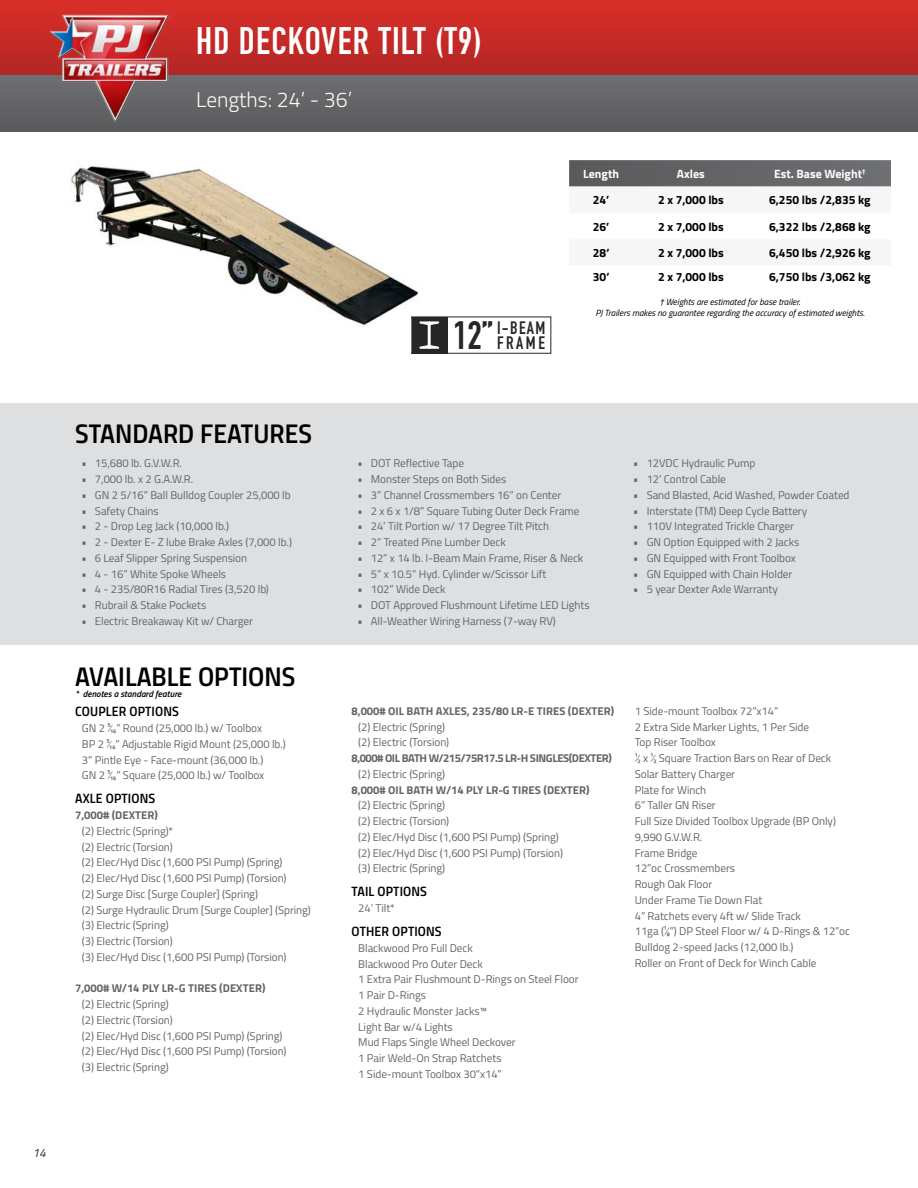
<style>
.page{position:relative;width:918px;height:1188px;background:#fff}
.page>*{position:absolute;margin:0;border:0;box-sizing:border-box;transform-origin:0 0}
.t1{font:700 37.8px "DIN Condensed";letter-spacing:.03em;color:#fff}
.t2{font:27px "Titillium Semibold Upright";color:#000}
.t3{font:300 21.3px "Titillium";color:#fff9f8}
.t4{font:700 17.7px/15.5px "DIN Condensed";letter-spacing:.145em;color:#262626;text-align:right}
.t5{font:13.5px "Titillium Semibold Upright";letter-spacing:.01em;color:#000}
.t6{font:700 12px "Titillium";color:#000}
.t7{font:700 12px "Titillium";color:#fff}
.t8{font:italic 12px "Titillium";color:#262626}
.t9{font:11.25px/15.8px "Titillium";letter-spacing:-.005em;color:#636466}
.t10{font:700 11.25px "Titillium";letter-spacing:.005em;color:#636466}
.t11{font:700 11.25px "Titillium";letter-spacing:-.035em;color:#636466}
.t12{font:italic 9px/10.8px "Titillium";color:#000;text-align:center}
.t13{font:italic 600 9px "Titillium";color:#000}
.s1{font-size:39px}
</style>
<div class="page">
<img style="left:70px;top:166px;width:369px;height:169px">
<div style="left:0;top:74px;width:918px;height:57px;background:#646467"></div>
<div style="left:0;top:0;width:918px;height:74px;background:linear-gradient(to bottom,#db2f29,#b32625)"></div>
<img style="left:47px;top:14px;width:124px;height:108px">
<div style="left:0;top:404px;width:918px;height:241px;background:#dedfe0"></div>
<svg style="left:569px;top:160px;width:322px;height:27px;background:#68686b"></svg>
<svg style="left:412px;top:317px;width:139px;height:37px"></svg>
<h1 class="t1" style="left:196px;top:15px;width:287px">HD DECKOVER TILT (T9)</h1>
<h3 class="t3" style="left:196px;top:84px;width:157px">Lengths: 24’ - 36’</h3>
<h3 class="t4" style="left:453px;top:320px;width:94px">I-BEAM<br><span class="s1">12”</span>FRAME</h3>
<p class="t7" style="left:583px;top:165px;width:37px">Length</p>
<p class="t7" style="left:677px;top:165px;width:29px">Axles</p>
<p class="t7" style="left:774px;top:165px;width:93px">Est. Base Weight<sup>†</sup></p>
<p class="t6" style="left:593px;top:191px;width:18px">24’</p>
<p class="t6" style="left:658px;top:191px;width:67px">2 x 7,000 lbs</p>
<p class="t6" style="left:769px;top:191px;width:103px">6,250 lbs /2,835 kg</p>
<p class="t6" style="left:593px;top:217px;width:18px">26’</p>
<p class="t6" style="left:658px;top:217px;width:67px">2 x 7,000 lbs</p>
<p class="t6" style="left:769px;top:217px;width:103px">6,322 lbs /2,868 kg</p>
<p class="t6" style="left:593px;top:244px;width:18px">28’</p>
<p class="t6" style="left:658px;top:244px;width:67px">2 x 7,000 lbs</p>
<p class="t6" style="left:769px;top:244px;width:103px">6,450 lbs /2,926 kg</p>
<p class="t6" style="left:593px;top:267px;width:18px">30’</p>
<p class="t6" style="left:658px;top:267px;width:67px">2 x 7,000 lbs</p>
<p class="t6" style="left:769px;top:267px;width:103px">6,750 lbs /3,062 kg</p>
<p class="t12" style="left:595px;top:296px;width:271px">† Weights are estimated for base trailer.<br>PJ Trailers makes no guarantee regarding the accuracy of estimated weights.</p>
<h2 class="t2" style="left:75px;top:413px;width:238px">STANDARD FEATURES</h2>
<p class="t9" style="left:81px;top:455px;width:102px">• 15,680 lb. G.V.W.R.</p>
<p class="t9" style="left:81px;top:471px;width:113px">• 7,000 lb. x 2 G.A.W.R.</p>
<p class="t9" style="left:81px;top:486px;width:211px">• GN 2 5/16” Ball Bulldog Coupler 25,000 lb</p>
<p class="t9" style="left:81px;top:502px;width:79px">• Safety Chains</p>
<p class="t9" style="left:81px;top:518px;width:149px">• 2 - Drop Leg Jack (10,000 lb.)</p>
<p class="t9" style="left:81px;top:534px;width:212px">• 2 - Dexter E- Z lube Brake Axles (7,000 lb.)</p>
<p class="t9" style="left:81px;top:549px;width:167px">• 6 Leaf Slipper Spring Suspension</p>
<p class="t9" style="left:81px;top:565px;width:146px">• 4 - 16” White Spoke Wheels</p>
<p class="t9" style="left:81px;top:581px;width:189px">• 4 - 235/80R16 Radial Tires (3,520 lb)</p>
<p class="t9" style="left:81px;top:597px;width:126px">• Rubrail &amp; Stake Pockets</p>
<p class="t9" style="left:81px;top:612px;width:173px">• Electric Breakaway Kit w/ Charger</p>
<h2 class="t2" style="left:75px;top:656px;width:222px">AVAILABLE OPTIONS</h2>
<p class="t13" style="left:75px;top:687px;width:108px">* denotes a standard feature</p>
<p class="t5" style="left:75px;top:701px;width:105px">COUPLER OPTIONS</p>
<p class="t9" style="left:82px;top:720px;width:767px">GN 2 5/16” Round (25,000 lb.) w/ Toolbox BP 2 5/16” Adjustable Rigid Mount (25,000 lb.)<br>3” Pintle Eye - Face-mount (36,000 lb.)<br>GN 2 5/16” Square (25,000 lb.) w/ Toolbox</p>
<p class="t5" style="left:75px;top:788px;width:82px">AXLE OPTIONS</p>
<p class="t10" style="left:75px;top:807px;width:84px">7,000# (DEXTER)</p>
<p class="t9" style="left:82px;top:823px;width:231px">(2) Electric (Spring)*<br>(2) Electric (Torsion)<br>(2) Elec/Hyd Disc (1,600 PSI Pump) (Spring)<br>(2) Elec/Hyd Disc (1,600 PSI Pump) (Torsion)<br>(2) Surge Disc [Surge Coupler] (Spring)<br>(2) Surge Hydraulic Drum [Surge Coupler] (Spring) (3) Electric (Spring)<br>(3) Electric (Torsion)<br>(3) Elec/Hyd Disc (1,600 PSI Pump) (Torsion)</p>
<p class="t10" style="left:75px;top:980px;width:192px">7,000# W/14 PLY LR-G TIRES (DEXTER)</p>
<p class="t9" style="left:82px;top:996px;width:206px">(2) Electric (Spring)<br>(2) Electric (Torsion)<br>(2) Elec/Hyd Disc (1,600 PSI Pump) (Spring) (2) Elec/Hyd Disc (1,600 PSI Pump) (Torsion) (3) Electric (Spring)</p>
<p class="t8" style="left:32px;top:1144px;width:15px">14</p>
<p class="t9" style="left:357px;top:455px;width:108px">• DOT Reflective Tape</p>
<p class="t9" style="left:357px;top:471px;width:151px">• Monster Steps on Both Sides</p>
<p class="t9" style="left:357px;top:486px;width:206px">• 3” Channel Crossmembers 16” on Center</p>
<p class="t9" style="left:357px;top:502px;width:224px">• 2 x 6 x 1/8” Square Tubing Outer Deck Frame</p>
<p class="t9" style="left:357px;top:518px;width:193px">• 24’ Tilt Portion w/ 17 Degree Tilt Pitch</p>
<p class="t9" style="left:357px;top:534px;width:150px">• 2” Treated Pine Lumber Deck</p>
<p class="t9" style="left:357px;top:549px;width:228px">• 12” x 14 lb. I-Beam Main Frame, Riser &amp; Neck</p>
<p class="t9" style="left:357px;top:565px;width:191px">• 5” x 10.5” Hyd. Cylinder w/Scissor Lift</p>
<p class="t9" style="left:357px;top:581px;width:90px">• 102” Wide Deck</p>
<p class="t9" style="left:357px;top:597px;width:234px">• DOT Approved Flushmount Lifetime LED Lights</p>
<p class="t9" style="left:357px;top:612px;width:200px">• All-Weather Wiring Harness (7-way RV)</p>
<p class="t9" style="left:633px;top:455px;width:124px">• 12VDC Hydraulic Pump</p>
<p class="t9" style="left:633px;top:471px;width:94px">• 12’ Control Cable</p>
<p class="t9" style="left:633px;top:486px;width:218px">• Sand Blasted, Acid Washed, Powder Coated</p>
<p class="t9" style="left:633px;top:502px;width:176px">• Interstate (TM) Deep Cycle Battery</p>
<p class="t9" style="left:633px;top:518px;width:162px">• 110V Integrated Trickle Charger</p>
<p class="t9" style="left:633px;top:534px;width:168px">• GN Option Equipped with 2 Jacks</p>
<p class="t9" style="left:633px;top:549px;width:164px">• GN Equipped with Front Toolbox</p>
<p class="t9" style="left:633px;top:565px;width:161px">• GN Equipped with Chain Holder</p>
<p class="t9" style="left:633px;top:581px;width:146px">• 5 year Dexter Axle Warranty</p>
<p class="t10" style="left:352px;top:702px;width:264px">8,000# OIL BATH AXLES, 235/80 LR-E TIRES (DEXTER)</p>
<p class="t9" style="left:358px;top:718px;width:92px">(2) Electric (Spring) (2) Electric (Torsion)</p>
<p class="t11" style="left:352px;top:749px;width:262px">8,000# OIL BATH W/215/75R17.5 LR-H SINGLES(DEXTER)</p>
<p class="t9" style="left:358px;top:765px;width:88px">(2) Electric (Spring)</p>
<p class="t10" style="left:352px;top:781px;width:240px">8,000# OIL BATH W/14 PLY LR-G TIRES (DEXTER)</p>
<p class="t9" style="left:358px;top:797px;width:206px">(2) Electric (Spring)<br>(2) Electric (Torsion)<br>(2) Elec/Hyd Disc (1,600 PSI Pump) (Spring) (2) Elec/Hyd Disc (1,600 PSI Pump) (Torsion) (3) Electric (Spring)</p>
<p class="t5" style="left:352px;top:881px;width:77px">TAIL OPTIONS</p>
<p class="t9" style="left:358px;top:900px;width:38px">24’ Tilt*</p>
<p class="t5" style="left:352px;top:921px;width:92px">OTHER OPTIONS</p>
<p class="t9" style="left:358px;top:939px;width:222px">Blackwood Pro Full Deck<br>Blackwood Pro Outer Deck<br>1 Extra Pair Flushmount D-Rings on Steel Floor<br>1 Pair D-Rings<br>2 Hydraulic Monster Jacks™<br>Light Bar w/4 Lights<br>Mud Flaps Single Wheel Deckover<br>1 Pair Weld-On Strap Ratchets<br>1 Side-mount Toolbox 30”x14”</p>
<p class="t9" style="left:635px;top:702px;width:771px">1 Side-mount Toolbox 72”x14”<br>2 Extra Side Marker Lights, 1 Per Side<br>Top Riser Toolbox<br>1/2 x 1/2 Square Traction Bars on Rear of Deck<br>Solar Battery Charger<br>Plate for Winch<br>6” Taller GN Riser<br>Full Size Divided Toolbox Upgrade (BP Only)<br>9,990 G.V.W.R.<br>Frame Bridge<br>12”oc Crossmembers<br>Rough Oak Floor<br>Under Frame Tie Down Flat<br>4” Ratchets every 4ft w/ Slide Track<br>11ga (1/8”) DP Steel Floor w/ 4 D-Rings &amp; 12”oc<br>Bulldog 2-speed Jacks (12,000 lb.)<br>Roller on Front of Deck for Winch Cable</p>
</div>
